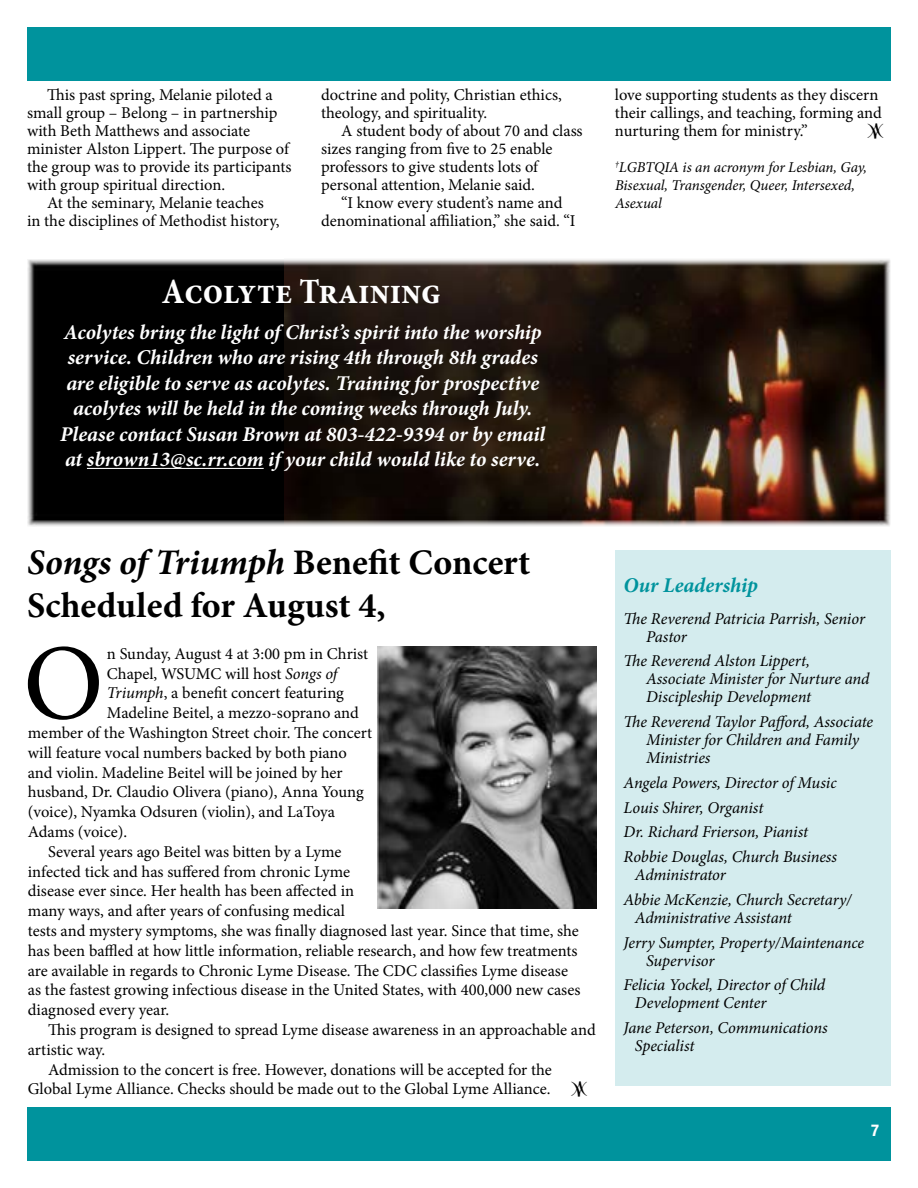
<style>
.page{position:relative;width:918px;height:1188px;background:#fff}
.page>*{position:absolute;margin:0;border:0;box-sizing:border-box;transform-origin:0 0}
.t1{font:107.85px "Minion Pro";color:#000}
.t2{font:700 36px/43.2px "Minion Pro";color:#000}
.t3{font:700 condensed 36px "Minion Pro";color:#fff}
.t4{font:italic 700 21px/25.5px "Minion Pro";letter-spacing:-.005em;color:#fff;text-align:center}
.t5{font:italic 700 21px "Minion Pro";color:#00939d}
.t6{font:16.5px/18px "Minion Pro";color:#000}
.t7{font:italic 16.5px/24.8px "Minion Pro";letter-spacing:-.01em;color:#000}
.t8{font:700 condensed 16.5px "Helvetica Neue";color:#fff}
.t9{font:italic 15px/18px "Minion Pro";letter-spacing:-.005em;color:#000}
.s1{font-style:italic}
</style>
<div class="page">
<div style="left:27px;top:27px;width:864px;height:54px;background:#00939d"></div>
<div style="left:27px;top:1107px;width:864px;height:54px;background:#00939d"></div>
<div style="left:615px;top:550px;width:276px;height:536px;background:#d4ecee"></div>
<div style="left:27px;top:259px;width:864px;height:267px;background:#000"></div>
<img style="left:285px;top:259px;width:606px;height:267px">
<hr style="left:87px;top:468px;width:177px;height:1px;background:#fff">
<img style="left:377px;top:647px;width:220px;height:262px">
<p class="t6" style="left:47px;top:85px;width:227px">This past spring, Melanie piloted a</p>
<p class="t6" style="left:27px;top:103px;width:252px">small group – Belong – in partnership</p>
<p class="t6" style="left:27px;top:121px;width:225px">with Beth Matthews and associate</p>
<p class="t6" style="left:27px;top:139px;width:265px">minister Alston Lippert. The purpose of</p>
<p class="t6" style="left:27px;top:157px;width:266px">the group was to provide its participants</p>
<p class="t6" style="left:27px;top:175px;width:200px">with group spiritual direction.</p>
<p class="t6" style="left:47px;top:193px;width:218px">At the seminary, Melanie teaches</p>
<p class="t6" style="left:27px;top:211px;width:254px">in the disciplines of Methodist history,</p>
<p class="t6" style="left:321px;top:85px;width:242px">doctrine and polity, Christian ethics, theology, and spirituality.</p>
<p class="t6" style="left:321px;top:121px;width:263px;text-indent:20px">A student body of about 70 and class sizes ranging from five to 25 enable professors to give students lots of personal attention, Melanie said.</p>
<p class="t6" style="left:321px;top:193px;width:256px;text-align:center">“I know every student’s name and denominational affiliation,” she said. “I</p>
<h2 class="t3" style="left:162px;top:267px;width:281px">Acolyte Training</h2>
<p class="t4" style="left:60px;top:319px;width:487px">Acolytes bring the light of Christ’s spirit into the worship service. Children who are rising 4th through 8th grades are eligible to serve as acolytes. Training for prospective acolytes will be held in the coming weeks through July.<br>Please contact Susan Brown at 803-422-9394 or by email at sbrown13@sc.rr.com if your child would like to serve.</p>
<p class="t6" style="left:615px;top:85px;width:268px">love supporting students as they discern their callings, and teaching, forming and nurturing them for ministry.”</p>
<p class="t9" style="left:615px;top:158px;width:253px"><sup>†</sup>LGBTQIA is an acronym for Lesbian, Gay,<br>Bisexual, Transgender, Queer, Intersexed,<br>Asexual</p>
<h2 class="t2" style="left:27px;top:540px;width:505px"><span class="s1">Songs of Triumph</span> Benefit Concert<br>Scheduled for August 4,</h2>
<h1 class="t1" style="left:23px;top:612px;width:82px">O</h1>
<p class="t6" style="left:107px;top:645px;width:263px">n Sunday, August 4 at 3:00 pm in Christ</p>
<p class="t6" style="left:107px;top:664px;width:232px">Chapel, WSUMC will host <span class="s1">Songs of</span></p>
<p class="t6" style="left:107px;top:684px;width:239px"><span class="s1">Triumph</span>, a benefit concert featuring</p>
<p class="t6" style="left:107px;top:704px;width:254px">Madeline Beitel, a mezzo-soprano and</p>
<p class="t6" style="left:28px;top:724px;width:346px">member of the Washington Street choir. The concert</p>
<p class="t6" style="left:28px;top:744px;width:321px">will feature vocal numbers backed by both piano</p>
<p class="t6" style="left:28px;top:763px;width:316px">and violin. Madeline Beitel will be joined by her</p>
<p class="t6" style="left:28px;top:783px;width:337px">husband, Dr. Claudio Olivera (piano), Anna Young</p>
<p class="t6" style="left:28px;top:803px;width:309px">(voice), Nyamka Odsuren (violin), and LaToya</p>
<p class="t6" style="left:28px;top:823px;width:101px">Adams (voice).</p>
<p class="t6" style="left:48px;top:843px;width:295px">Several years ago Beitel was bitten by a Lyme</p>
<p class="t6" style="left:28px;top:862px;width:324px">infected tick and has suffered from chronic Lyme</p>
<p class="t6" style="left:28px;top:882px;width:328px">disease ever since. Her health has been affected in</p>
<p class="t6" style="left:28px;top:902px;width:319px">many ways, and after years of confusing medical</p>
<p class="t6" style="left:28px;top:922px;width:553px">tests and mystery symptoms, she was finally diagnosed last year. Since that time, she</p>
<p class="t6" style="left:28px;top:942px;width:551px">has been baffled at how little information, reliable research, and how few treatments</p>
<p class="t6" style="left:28px;top:961px;width:542px">are available in regards to Chronic Lyme Disease. The CDC classifies Lyme disease</p>
<p class="t6" style="left:28px;top:981px;width:554px">as the fastest growing infectious disease in the United States, with 400,000 new cases</p>
<p class="t6" style="left:28px;top:1001px;width:143px">diagnosed every year.</p>
<p class="t6" style="left:48px;top:1021px;width:549px">This program is designed to spread Lyme disease awareness in an approachable and</p>
<p class="t6" style="left:28px;top:1041px;width:79px">artistic way.</p>
<p class="t6" style="left:48px;top:1060px;width:505px">Admission to the concert is free. However, donations will be accepted for the</p>
<p class="t6" style="left:28px;top:1080px;width:524px">Global Lyme Alliance. Checks should be made out to the Global Lyme Alliance.</p>
<p class="t5" style="left:624px;top:570px;width:136px">Our Leadership</p>
<p class="t7" style="left:646px;top:609px;width:220px;line-height:18px;text-indent:-23px">The Reverend Patricia Parrish, Senior<br>Pastor</p>
<p class="t7" style="left:646px;top:652px;width:225px;line-height:18px;text-indent:-23px">The Reverend Alston Lippert,<br>Associate Minister for Nurture and<br>Discipleship Development</p>
<p class="t7" style="left:646px;top:713px;width:229px;line-height:18px;text-indent:-23px">The Reverend Taylor Pafford, Associate<br>Minister for Children and Family<br>Ministries</p>
<p class="t7" style="left:624px;top:770px;width:215px">Angela Powers, Director of Music<br>Louis Shirer, Organist<br>Dr. Richard Frierson, Pianist<br>Robbie Douglas, Church Business</p>
<p class="t7" style="left:624px;top:863px;width:230px;text-indent:11px">Administrator<br>Abbie McKenzie, Church Secretary/</p>
<p class="t7" style="left:624px;top:905px;width:242px;text-indent:11px">Administrative Assistant<br>Jerry Sumpter, Property/Maintenance</p>
<p class="t7" style="left:624px;top:948px;width:203px;text-indent:23px">Supervisor<br>Felicia Yockel, Director of Child</p>
<p class="t7" style="left:624px;top:991px;width:206px;text-indent:11px">Development Center<br>Jane Peterson, Communications</p>
<p class="t7" style="left:635px;top:1034px;width:61px">Specialist</p>
<p class="t8" style="left:871px;top:1117px;width:9px">7</p>
</div>
